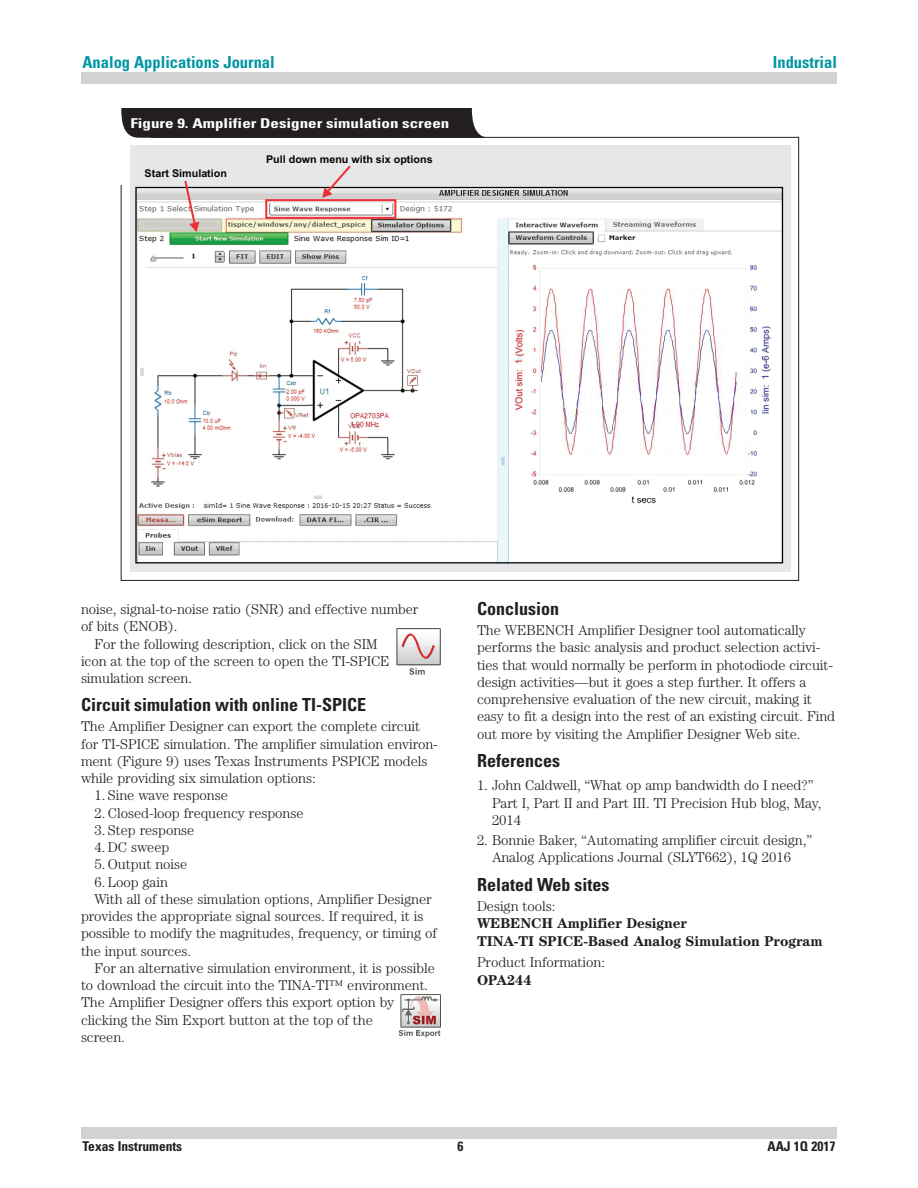
<style>
.page{position:relative;width:918px;height:1188px;background:#fff}
.page>*{position:absolute;margin:0;border:0;box-sizing:border-box;transform-origin:0 0}
.t1{font:700 condensed 18px "Univers";color:#231f20}
.t2{font:700 condensed 16.5px "Univers";color:#0097a4}
.t3{font:300 14.25px/17.2px "Century";letter-spacing:-.005em;color:#231f20}
.t4{font:700 14.25px/17.2px "Century";letter-spacing:-.005em;color:#231f20}
.t5{font:700 condensed 13.5px "Univers";color:#fff;scale:1.26 1}
.t6{font:700 condensed 13.5px "Univers";color:#231f20}
.t7{font:700 10.8px "Arial";color:#040503}
</style>
<div class="page">
<div style="left:81px;top:1127px;width:756px;height:11px;background:#d1d2d4"></div>
<div style="left:81px;top:73px;width:756px;height:11px;background:#d1d2d4"></div>
<svg style="left:121px;top:108px;width:369px;height:30px;background:#2e2a2b"></svg>
<div style="left:130px;top:145px;width:660px;height:427px;background:#e6e7e9"></div>
<img style="left:137px;top:190px;width:644px;height:372px">
<svg style="left:183px;top:180px;width:17px;height:52px"></svg>
<svg style="left:264px;top:165px;width:133px;height:55px"></svg>
<img style="left:396px;top:628px;width:45px;height:47px">
<img style="left:399px;top:994px;width:42px;height:44px">
<p class="t2" style="left:82px;top:52px;width:194px">Analog Applications Journal</p>
<p class="t2" style="left:773px;top:52px;width:66px">Industrial</p>
<p class="t5" style="left:130px;top:114px;width:255px">Figure 9. Amplifier Designer simulation screen</p>
<p class="t7" style="left:266px;top:153px;width:168px">Pull down menu with six options</p>
<p class="t7" style="left:145px;top:167px;width:84px">Start Simulation</p>
<p class="t3" style="left:81px;top:600px;width:339px">noise, signal-to-noise ratio (SNR) and effective number</p>
<p class="t3" style="left:81px;top:618px;width:98px">of bits (ENOB).</p>
<p class="t3" style="left:94px;top:635px;width:285px">For the following description, click on the SIM</p>
<p class="t3" style="left:81px;top:652px;width:310px">icon at the top of the screen to open the TI-SPICE</p>
<p class="t3" style="left:81px;top:669px;width:113px">simulation screen.</p>
<p class="t1" style="left:81px;top:694px;width:287px">Circuit simulation with online TI-SPICE</p>
<p class="t3" style="left:81px;top:718px;width:359px">The Amplifier Designer can export the complete circuit for TI-SPICE simulation. The amplifier simulation environ&shy;ment (Figure 9) uses Texas Instruments PSPICE models while providing six simulation options:</p>
<p class="t3" style="left:94px;top:787px;width:135px">1. Sine wave response</p>
<p class="t3" style="left:94px;top:804px;width:211px">2. Closed-loop frequency response</p>
<p class="t3" style="left:94px;top:821px;width:101px">3. Step response</p>
<p class="t3" style="left:94px;top:839px;width:76px">4. DC sweep</p>
<p class="t3" style="left:94px;top:856px;width:94px">5. Output noise</p>
<p class="t3" style="left:94px;top:873px;width:75px">6. Loop gain</p>
<p class="t3" style="left:94px;top:890px;width:339px">With all of these simulation options, Amplifier Designer</p>
<p class="t3" style="left:81px;top:908px;width:344px">provides the appropriate signal sources. If required, it is</p>
<p class="t3" style="left:81px;top:925px;width:357px">possible to modify the magnitudes, frequency, or timing of</p>
<p class="t3" style="left:81px;top:942px;width:112px">the input sources.</p>
<p class="t3" style="left:94px;top:959px;width:342px">For an alternative simulation environment, it is possible</p>
<p class="t3" style="left:81px;top:977px;width:349px">to download the circuit into the TINA-TI™ environment.</p>
<p class="t3" style="left:81px;top:994px;width:315px">The Amplifier Designer offers this export option by</p>
<p class="t3" style="left:81px;top:1011px;width:293px">clicking the Sim Export button at the top of the</p>
<p class="t3" style="left:81px;top:1028px;width:45px">screen.</p>
<p class="t1" style="left:477px;top:597px;width:84px">Conclusion</p>
<p class="t3" style="left:477px;top:621px;width:360px">The WEBENCH Amplifier Designer tool automatically performs the basic analysis and product selection activi&shy;ties that would normally be perform in photodiode circuit&shy;design activities—but it goes a step further. It offers a comprehensive evaluation of the new circuit, making it easy to fit a design into the rest of an existing circuit. Find out more by visiting the Amplifier Designer Web site.</p>
<p class="t1" style="left:477px;top:750px;width:84px">References</p>
<p class="t3" style="left:492px;top:777px;width:331px;text-indent:-15px">1. John Caldwell, “What op amp bandwidth do I need?”<br>Part I, Part II and Part III. TI Precision Hub blog, May,<br>2014</p>
<p class="t3" style="left:477px;top:831px;width:336px;text-align:center">2. Bonnie Baker, “Automating amplifier circuit design,”<br>Analog Applications Journal (SLYT662), 1Q 2016</p>
<p class="t1" style="left:477px;top:873px;width:134px">Related Web sites</p>
<p class="t3" style="left:477px;top:897px;width:80px">Design tools:</p>
<p class="t4" style="left:477px;top:915px;width:347px">WEBENCH Amplifier Designer<br>TINA-TI SPICE-Based Analog Simulation Program</p>
<p class="t3" style="left:477px;top:954px;width:130px">Product Information:</p>
<p class="t4" style="left:477px;top:971px;width:56px">OPA244</p>
<p class="t6" style="left:82px;top:1138px;width:101px">Texas Instruments</p>
<p class="t6" style="left:458px;top:1138px;width:7px">6</p>
<p class="t6" style="left:767px;top:1138px;width:70px">AAJ 1Q 2017</p>
</div>
